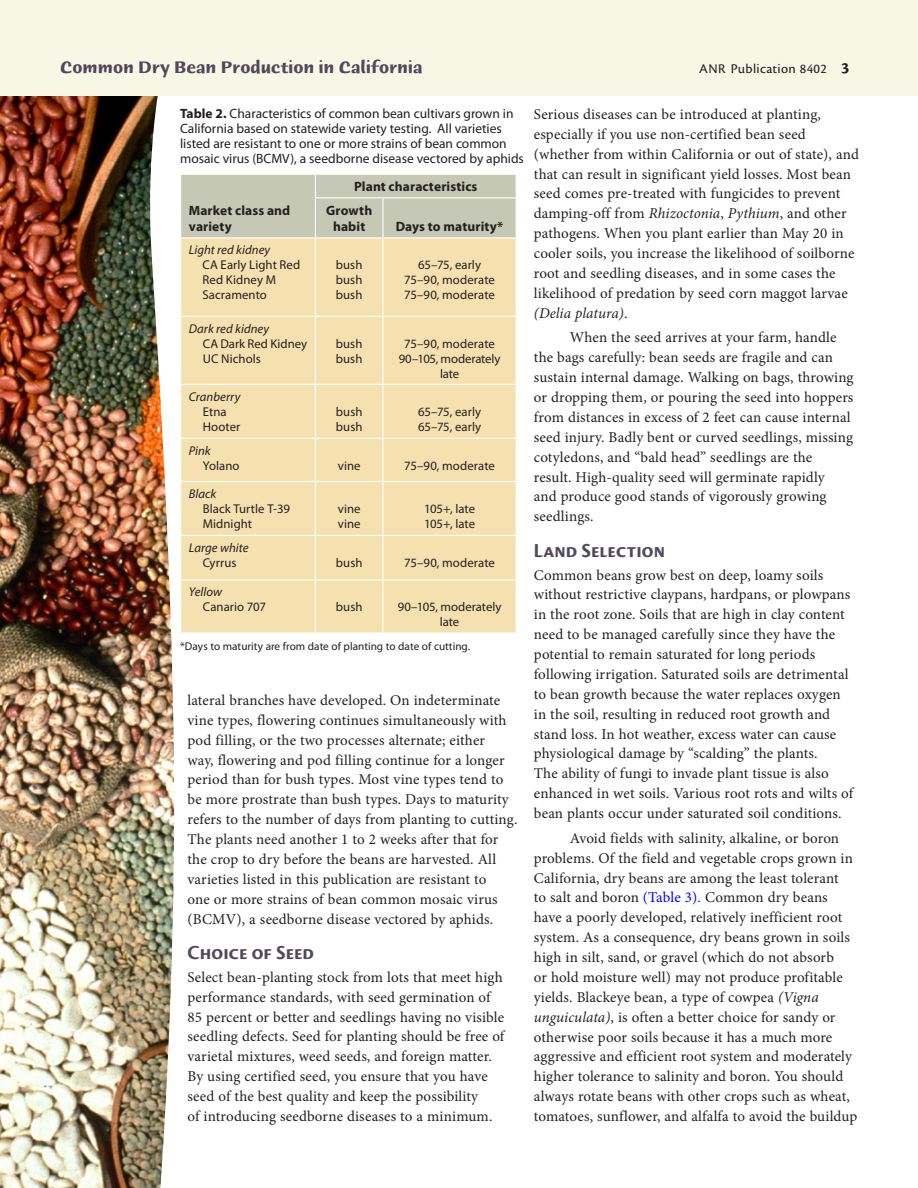
<style>
.page{position:relative;width:918px;height:1188px;background:#fff}
.page>*{position:absolute;margin:0;border:0;box-sizing:border-box;transform-origin:0 0}
.t1{font:20.7px "Cronos Pro Bold Disp";letter-spacing:.005em;color:#51485d}
.t2{font:700 18px "Humana Sans ITC";color:#51485d}
.t3{font:15px/20px "Minion Pro";letter-spacing:.01em;color:#231f20}
.t4{font:13.8px "Cronos Pro Capt";letter-spacing:.02em;color:#231f20}
.t5{font:13.5px/15px "Myriad Pro";color:#231f20}
.t6{font:700 13.5px/16.5px "Myriad Pro";letter-spacing:.01em;color:#231f20}
.t7{font:12.75px/15px "Myriad Pro";letter-spacing:.005em;color:#231f20}
.t8{font:italic 12.75px "Myriad Pro";letter-spacing:.005em;color:#231f20}
.t9{font:11.25px "Myriad Pro";color:#231f20}
.s1{font-family:"Cronos Pro";font-weight:700;font-size:16.5px}
.s2{font-weight:700}
.s3{font-style:italic}
.s4{color:#00f}
</style>
<div class="page">
<img style="left:0;top:96px;width:175px;height:1092px">
<div style="left:0;top:0;width:918px;height:96px;background:#f7f7e6"></div>
<div style="left:181px;top:238px;width:335px;height:394px;background:#f5e1af"></div>
<div style="left:181px;top:174px;width:335px;height:63px;background:#c4c8b4"></div>
<hr style="left:315px;top:197px;width:68px;height:1px;background:#fff">
<hr style="left:315px;top:198px;width:1px;height:39px;background:#fff">
<hr style="left:383px;top:197px;width:134px;height:1px;background:#fff">
<hr style="left:382px;top:198px;width:2px;height:39px;background:#fff">
<hr style="left:315px;top:239px;width:1px;height:77px;background:#fff">
<hr style="left:382px;top:239px;width:2px;height:77px;background:#fff">
<hr style="left:180px;top:316px;width:135px;height:1px;background:#fff">
<hr style="left:315px;top:316px;width:68px;height:1px;background:#fff">
<hr style="left:315px;top:317px;width:1px;height:67px;background:#fff">
<hr style="left:383px;top:316px;width:134px;height:1px;background:#fff">
<hr style="left:382px;top:317px;width:2px;height:67px;background:#fff">
<hr style="left:180px;top:384px;width:135px;height:1px;background:#fff">
<hr style="left:315px;top:384px;width:68px;height:1px;background:#fff">
<hr style="left:315px;top:385px;width:1px;height:53px;background:#fff">
<hr style="left:383px;top:384px;width:134px;height:1px;background:#fff">
<hr style="left:382px;top:385px;width:2px;height:53px;background:#fff">
<hr style="left:180px;top:438px;width:135px;height:1px;background:#fff">
<hr style="left:315px;top:438px;width:68px;height:1px;background:#fff">
<hr style="left:315px;top:439px;width:1px;height:42px;background:#fff">
<hr style="left:383px;top:438px;width:134px;height:1px;background:#fff">
<hr style="left:382px;top:439px;width:2px;height:42px;background:#fff">
<hr style="left:180px;top:481px;width:135px;height:1px;background:#fff">
<hr style="left:315px;top:481px;width:68px;height:1px;background:#fff">
<hr style="left:315px;top:482px;width:1px;height:53px;background:#fff">
<hr style="left:383px;top:481px;width:134px;height:1px;background:#fff">
<hr style="left:382px;top:482px;width:2px;height:53px;background:#fff">
<hr style="left:180px;top:535px;width:135px;height:1px;background:#fff">
<hr style="left:315px;top:535px;width:68px;height:1px;background:#fff">
<hr style="left:315px;top:536px;width:1px;height:43px;background:#fff">
<hr style="left:383px;top:535px;width:134px;height:1px;background:#fff">
<hr style="left:382px;top:536px;width:2px;height:43px;background:#fff">
<hr style="left:180px;top:579px;width:135px;height:2px;background:#fff">
<hr style="left:315px;top:579px;width:68px;height:2px;background:#fff">
<hr style="left:315px;top:581px;width:1px;height:51px;background:#fff">
<hr style="left:383px;top:579px;width:134px;height:2px;background:#fff">
<hr style="left:382px;top:581px;width:2px;height:51px;background:#fff">
<p class="t2" style="left:60px;top:58px;width:364px">Common Dry Bean Production in California</p>
<p class="t4" style="left:699px;top:61px;width:152px">ANR Publication 8402 <span class="s1">3</span></p>
<p class="t5" style="left:180px;top:106px;width:345px"><span class="s2">Table 2.</span> Characteristics of common bean cultivars grown in California based on statewide variety testing. All varieties listed are resistant to one or more strains of bean common mosaic virus (BCMV), a seedborne disease vectored by aphids</p>
<p class="t6" style="left:189px;top:201px;width:103px">Market class and variety</p>
<p class="t6" style="left:326px;top:174px;width:153px;line-height:23.7px;text-indent:28px">Plant characteristics<br>Growth</p>
<p class="t6" style="left:333px;top:218px;width:34px">habit</p>
<p class="t6" style="left:396px;top:218px;width:109px">Days to maturity*</p>
<p class="t8" style="left:189px;top:242px;width:83px">Light red kidney</p>
<p class="t7" style="left:202px;top:257px;width:99px">CA Early Light Red<br>Red Kidney M<br>Sacramento</p>
<p class="t7" style="left:336px;top:257px;width:28px;text-align:justify">bush bush bush</p>
<p class="t7" style="left:404px;top:257px;width:92px;text-align:center">65–75, early<br>75–90, moderate<br>75–90, moderate</p>
<p class="t8" style="left:189px;top:320px;width:82px">Dark red kidney</p>
<p class="t7" style="left:203px;top:336px;width:106px">CA Dark Red Kidney<br>UC Nichols</p>
<p class="t7" style="left:336px;top:336px;width:28px">bush bush</p>
<p class="t7" style="left:399px;top:336px;width:103px;text-align:center">75–90, moderate<br>90–105, moderately late</p>
<p class="t8" style="left:189px;top:388px;width:53px">Cranberry</p>
<p class="t7" style="left:203px;top:404px;width:39px">Etna<br>Hooter</p>
<p class="t7" style="left:336px;top:404px;width:28px">bush bush</p>
<p class="t7" style="left:418px;top:404px;width:65px">65–75, early<br>65–75, early</p>
<p class="t8" style="left:189px;top:442px;width:23px">Pink</p>
<p class="t7" style="left:203px;top:458px;width:38px">Yolano</p>
<p class="t7" style="left:338px;top:458px;width:24px">vine</p>
<p class="t7" style="left:404px;top:458px;width:92px">75–90, moderate</p>
<p class="t8" style="left:189px;top:486px;width:29px">Black</p>
<p class="t7" style="left:203px;top:501px;width:89px">Black Turtle T-39<br>Midnight</p>
<p class="t7" style="left:338px;top:501px;width:24px">vine vine</p>
<p class="t7" style="left:424px;top:501px;width:53px">105+, late<br>105+, late</p>
<p class="t8" style="left:189px;top:540px;width:61px">Large white</p>
<p class="t7" style="left:203px;top:555px;width:35px">Cyrrus</p>
<p class="t7" style="left:336px;top:555px;width:28px">bush</p>
<p class="t7" style="left:404px;top:555px;width:92px">75–90, moderate</p>
<p class="t8" style="left:189px;top:584px;width:35px">Yellow</p>
<p class="t7" style="left:203px;top:599px;width:65px">Canario 707</p>
<p class="t7" style="left:336px;top:599px;width:28px">bush</p>
<p class="t7" style="left:398px;top:599px;width:105px;text-align:center">90–105, moderately late</p>
<p class="t9" style="left:180px;top:639px;width:291px">*Days to maturity are from date of planting to date of cutting.</p>
<p class="t3" style="left:188px;top:690px;width:332px">lateral branches have developed. On indeterminate vine types, flowering continues simultaneously with pod filling, or the two processes alternate; either<br>way, flowering and pod filling continue for a longer period than for bush types. Most vine types tend to be more prostrate than bush types. Days to maturity refers to the number of days from planting to cutting.<br>The plants need another 1 to 2 weeks after that for the crop to dry before the beans are harvested. All varieties listed in this publication are resistant to<br>one or more strains of bean common mosaic virus (BCMV), a seedborne disease vectored by aphids.</p>
<h1 class="t1" style="left:188px;top:941px;width:128px">Choice of Seed</h1>
<p class="t3" style="left:188px;top:967px;width:318px">Select bean-planting stock from lots that meet high performance standards, with seed germination of 85 percent or better and seedlings having no visible seedling defects. Seed for planting should be free of varietal mixtures, weed seeds, and foreign matter.<br>By using certified seed, you ensure that you have seed of the best quality and keep the possibility<br>of introducing seedborne diseases to a minimum.</p>
<p class="t3" style="left:534px;top:104px;width:327px">Serious diseases can be introduced at planting, especially if you use non-certified bean seed (whether from within California or out of state), and that can result in significant yield losses. Most bean seed comes pre-treated with fungicides to prevent damping-off from <span class="s3">Rhizoctonia</span>, <span class="s3">Pythium</span>, and other pathogens. When you plant earlier than May 20 in cooler soils, you increase the likelihood of soilborne root and seedling diseases, and in some cases the likelihood of predation by seed corn maggot larvae <span class="s3">(Delia platura)</span>.</p>
<p class="t3" style="left:534px;top:328px;width:321px;text-indent:36px">When the seed arrives at your farm, handle the bags carefully: bean seeds are fragile and can sustain internal damage. Walking on bags, throwing or dropping them, or pouring the seed into hoppers from distances in excess of 2 feet can cause internal seed injury. Badly bent or curved seedlings, missing cotyledons, and “bald head” seedlings are the result. High-quality seed will germinate rapidly<br>and produce good stands of vigorously growing seedlings.</p>
<h1 class="t1" style="left:534px;top:538px;width:133px">Land Selection</h1>
<p class="t3" style="left:534px;top:565px;width:321px">Common beans grow best on deep, loamy soils without restrictive claypans, hardpans, or plowpans in the root zone. Soils that are high in clay content need to be managed carefully since they have the potential to remain saturated for long periods following irrigation. Saturated soils are detrimental to bean growth because the water replaces oxygen in the soil, resulting in reduced root growth and stand loss. In hot weather, excess water can cause physiological damage by “scalding” the plants.<br>The ability of fungi to invade plant tissue is also enhanced in wet soils. Various root rots and wilts of bean plants occur under saturated soil conditions.</p>
<p class="t3" style="left:534px;top:828px;width:325px;text-indent:36px">Avoid fields with salinity, alkaline, or boron problems. Of the field and vegetable crops grown in California, dry beans are among the least tolerant<br>to salt and boron <span class="s4">(Table 3)</span>. Common dry beans have a poorly developed, relatively inefficient root system. As a consequence, dry beans grown in soils high in silt, sand, or gravel (which do not absorb<br>or hold moisture well) may not produce profitable yields. Blackeye bean, a type of cowpea <span class="s3">(Vigna unguiculata)</span>, is often a better choice for sandy or otherwise poor soils because it has a much more aggressive and efficient root system and moderately higher tolerance to salinity and boron. You should always rotate beans with other crops such as wheat, tomatoes, sunflower, and alfalfa to avoid the buildup</p>
</div>
